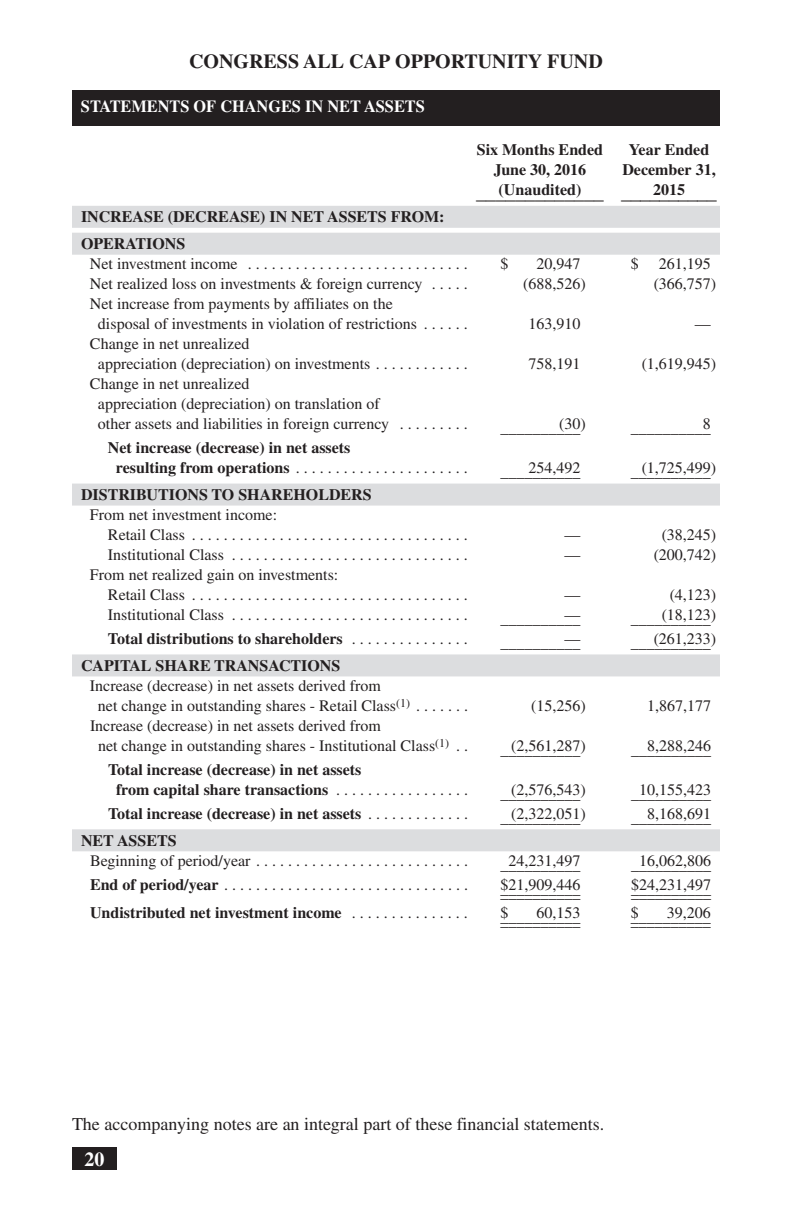
<style>
.page{position:relative;width:792px;height:1224px;background:#fff}
.page>*{position:absolute;margin:0;border:0;box-sizing:border-box;transform-origin:0 0}
.t1{font:20px "Times";color:#231f20}
.t2{font:700 20px "Times";color:#231f20}
.t3{font:700 20px "Times";color:#fff}
.t4{font:18px "Times";color:#231f20}
.t5{font:700 17px "Times";color:#fff;scale:.96 1}
.t6{font:16px/20px "Times";color:#231f20}
.t7{font:700 16px/20px "Times";color:#231f20}
.s1{font-weight:400}
.s2{font-weight:700}
</style>
<div class="page">
<div style="left:72px;top:1148px;width:45px;height:22px;background:#231f20"></div>
<div style="left:72px;top:206px;width:648px;height:22px;background:#dcdddf"></div>
<div style="left:72px;top:233px;width:648px;height:22px;background:#dcdddf"></div>
<div style="left:72px;top:484px;width:648px;height:22px;background:#dcdddf"></div>
<div style="left:72px;top:654px;width:648px;height:22px;background:#dcdddf"></div>
<div style="left:72px;top:829px;width:648px;height:22px;background:#dcdddf"></div>
<div style="left:72px;top:90px;width:648px;height:36px;background:#231f20"></div>
<p class="t2" style="left:189px;top:54px;width:415px">CONGRESS ALL CAP OPPORTUNITY FUND</p>
<p class="t5" style="left:81px;top:101px;width:360px">STATEMENTS OF CHANGES IN NET ASSETS</p>
<p class="t7" style="left:477px;top:141px;width:128px">Six Months Ended</p>
<p class="t7" style="left:629px;top:141px;width:82px">Year Ended</p>
<p class="t7" style="left:494px;top:161px;width:94px">June 30, 2016</p>
<p class="t7" style="left:622px;top:161px;width:95px">December 31,</p>
<p class="t1" style="left:476px;top:186px;width:242px">___<sup>(U</sup>__<sup>na</sup>_<sup>u</sup>_<sup>d</sup>_<sup>i</sup>_<sup>te</sup>_<sup>d</sup>_<sup>)</sup> __ ____<sup>2</sup>_<sup>0</sup>_<sup>15</sup>____</p>
<p class="t7" style="left:81px;top:205px;width:365px;line-height:26.8px">INCREASE (DECREASE) IN NET ASSETS FROM:<br>OPERATIONS</p>
<p class="t6" style="left:90px;top:255px;width:379px">Net investment income . . . . . . . . . . . . . . . . . . . . . . . . . . . .</p>
<p class="t6" style="left:501px;top:255px;width:9px">$</p>
<p class="t6" style="left:537px;top:255px;width:45px">20,947</p>
<p class="t6" style="left:631px;top:255px;width:9px">$</p>
<p class="t6" style="left:659px;top:255px;width:53px">261,195</p>
<p class="t6" style="left:90px;top:275px;width:379px">Net realized loss on investments &amp; foreign currency . . . . .</p>
<p class="t6" style="left:523px;top:275px;width:64px">(688,526)</p>
<p class="t6" style="left:654px;top:275px;width:64px">(366,757)</p>
<p class="t6" style="left:98px;top:295px;width:371px;text-indent:-8px">Net increase from payments by affiliates on the<br>disposal of investments in violation of restrictions . . . . . .</p>
<p class="t6" style="left:529px;top:315px;width:53px">163,910</p>
<p class="t6" style="left:695px;top:315px;width:17px">—</p>
<p class="t6" style="left:98px;top:335px;width:371px;text-indent:-8px">Change in net unrealized<br>appreciation (depreciation) on investments . . . . . . . . . . . .</p>
<p class="t6" style="left:98px;top:375px;width:371px;text-indent:-8px">Change in net unrealized<br>appreciation (depreciation) on translation of<br>other assets and liabilities in foreign currency . . . . . . . . .</p>
<p class="t7" style="left:116px;top:439px;width:353px;text-indent:-8px">Net increase (decrease) in net assets<br>resulting from operations <span class="s1">. . . . . . . . . . . . . . . . . . . . . .</span></p>
<p class="t7" style="left:81px;top:486px;width:292px">DISTRIBUTIONS TO SHAREHOLDERS</p>
<p class="t6" style="left:108px;top:506px;width:361px;text-indent:-18px">From net investment income:<br>Retail Class . . . . . . . . . . . . . . . . . . . . . . . . . . . . . . . . . . .</p>
<p class="t6" style="left:529px;top:355px;width:53px">758,191</p>
<p class="t6" style="left:642px;top:355px;width:76px">(1,619,945)</p>
<p class="t6" style="left:501px;top:419px;width:87px">________(3_0_)</p>
<p class="t6" style="left:631px;top:419px;width:81px">_________8_</p>
<p class="t6" style="left:501px;top:463px;width:82px">_ _ _ _2_5_4_, 4_ 9_ 2_</p>
<p class="t6" style="left:631px;top:459px;width:87px">_ _( 1_ ,_7_2_5_, 4_ 9_ 9_ )</p>
<p class="t6" style="left:565px;top:526px;width:17px">—</p>
<p class="t6" style="left:662px;top:526px;width:56px">(38,245)</p>
<p class="t6" style="left:108px;top:546px;width:361px">Institutional Class . . . . . . . . . . . . . . . . . . . . . . . . . . . . . .</p>
<p class="t6" style="left:565px;top:546px;width:17px">—</p>
<p class="t6" style="left:654px;top:546px;width:64px">(200,742)</p>
<p class="t6" style="left:108px;top:566px;width:361px;text-indent:-18px">From net realized gain on investments:<br>Retail Class . . . . . . . . . . . . . . . . . . . . . . . . . . . . . . . . . . .</p>
<p class="t6" style="left:565px;top:586px;width:17px">—</p>
<p class="t6" style="left:670px;top:586px;width:48px">(4,123)</p>
<p class="t6" style="left:108px;top:606px;width:361px">Institutional Class . . . . . . . . . . . . . . . . . . . . . . . . . . . . . .</p>
<p class="t6" style="left:565px;top:606px;width:17px">—</p>
<p class="t6" style="left:501px;top:610px;width:82px">__________</p>
<p class="t7" style="left:108px;top:630px;width:361px">Total distributions to shareholders <span class="s1">. . . . . . . . . . . . . . .</span></p>
<p class="t6" style="left:565px;top:630px;width:17px">—</p>
<p class="t6" style="left:501px;top:634px;width:81px">__________</p>
<p class="t6" style="left:631px;top:610px;width:87px">____(_1_8_,1_2_3_)</p>
<p class="t6" style="left:631px;top:634px;width:87px">_ _ _ (_2_6_1_, 2_ 3_ 3_ )</p>
<p class="t7" style="left:81px;top:657px;width:261px">CAPITAL SHARE TRANSACTIONS</p>
<p class="t6" style="left:98px;top:677px;width:372px;text-indent:-8px">Increase (decrease) in net assets derived from<br>net change in outstanding shares - Retail Class<sup>(1)</sup> . . . . . . .</p>
<p class="t6" style="left:98px;top:717px;width:371px;text-indent:-8px">Increase (decrease) in net assets derived from<br>net change in outstanding shares - Institutional Class<sup>(1)</sup> . .</p>
<p class="t7" style="left:116px;top:761px;width:353px;text-indent:-8px">Total increase (decrease) in net assets<br>from capital share transactions <span class="s1">. . . . . . . . . . . . . . . . .</span></p>
<p class="t6" style="left:531px;top:697px;width:56px">(15,256)</p>
<p class="t6" style="left:647px;top:697px;width:65px">1,867,177</p>
<p class="t6" style="left:501px;top:737px;width:87px">_ _( _2 _, 5_6_1_, _2 _8 _7 )</p>
<p class="t6" style="left:631px;top:741px;width:81px">_ _ 8_ ,_2_8_8_, 2_ 4_ 6_</p>
<p class="t6" style="left:501px;top:781px;width:87px">_ _( _2 _, 5_7_6_, _5 _4 _3 )</p>
<p class="t6" style="left:631px;top:783px;width:81px">_ 1_ 0_ ,_1_5_5_, 4_ 2_ 3_</p>
<p class="t7" style="left:108px;top:805px;width:362px">Total increase (decrease) in net assets <span class="s1">. . . . . . . . . . . . .</span></p>
<p class="t6" style="left:501px;top:805px;width:87px">_ _( _2 _, 3_2_2_, _0 _5 _1 )</p>
<p class="t6" style="left:631px;top:809px;width:81px">_ _ 8_ ,_1_6_8_, 6_ 9_ 1_</p>
<p class="t7" style="left:81px;top:832px;width:97px">NET ASSETS</p>
<p class="t6" style="left:90px;top:852px;width:379px">Beginning of period/year . . . . . . . . . . . . . . . . . . . . . . . . . . .</p>
<p class="t6" style="left:501px;top:854px;width:82px">_ _2 _4 _, 2_3_1_, _4 _9 _7</p>
<p class="t6" style="left:631px;top:854px;width:81px">_ 1_ 6_ ,_0_6_2_, 8_ 0_ 6_</p>
<p class="t6" style="left:90px;top:876px;width:379px"><span class="s2">End of period/year</span> . . . . . . . . . . . . . . . . . . . . . . . . . . . . . . .</p>
<p class="t6" style="left:501px;top:882px;width:9px">__</p>
<p class="t6" style="left:501px;top:880px;width:81px">$__1__ 0__ ,__4__</p>
<p class="t6" style="left:509px;top:880px;width:17px">2__</p>
<p class="t6" style="left:525px;top:878px;width:17px">,9__</p>
<p class="t6" style="left:545px;top:880px;width:29px">9__4__</p>
<p class="t6" style="left:573px;top:876px;width:9px">6</p>
<p class="t6" style="left:631px;top:880px;width:49px">$__2__4__,__ 3__</p>
<p class="t6" style="left:659px;top:880px;width:29px">2__ 1__</p>
<p class="t6" style="left:683px;top:878px;width:13px">,4__</p>
<p class="t6" style="left:695px;top:880px;width:17px">9__7__</p>
<p class="t7" style="left:90px;top:904px;width:379px">Undistributed net investment income <span class="s1">. . . . . . . . . . . . . . .</span></p>
<p class="t6" style="left:501px;top:908px;width:73px">$________ 0__1__</p>
<p class="t6" style="left:573px;top:904px;width:9px">3</p>
<p class="t6" style="left:631px;top:908px;width:57px">$__________ 9__</p>
<p class="t6" style="left:537px;top:908px;width:45px">6__ ,__5__</p>
<p class="t6" style="left:667px;top:908px;width:13px">3__</p>
<p class="t6" style="left:683px;top:906px;width:13px">,2__</p>
<p class="t6" style="left:695px;top:908px;width:17px">0__6__</p>
<p class="t6" style="left:501px;top:910px;width:9px">__</p>
<p class="t4" style="left:72px;top:1118px;width:534px">The accompanying notes are an integral part of these financial statements.</p>
<p class="t3" style="left:84px;top:1152px;width:21px">20</p>
</div>
